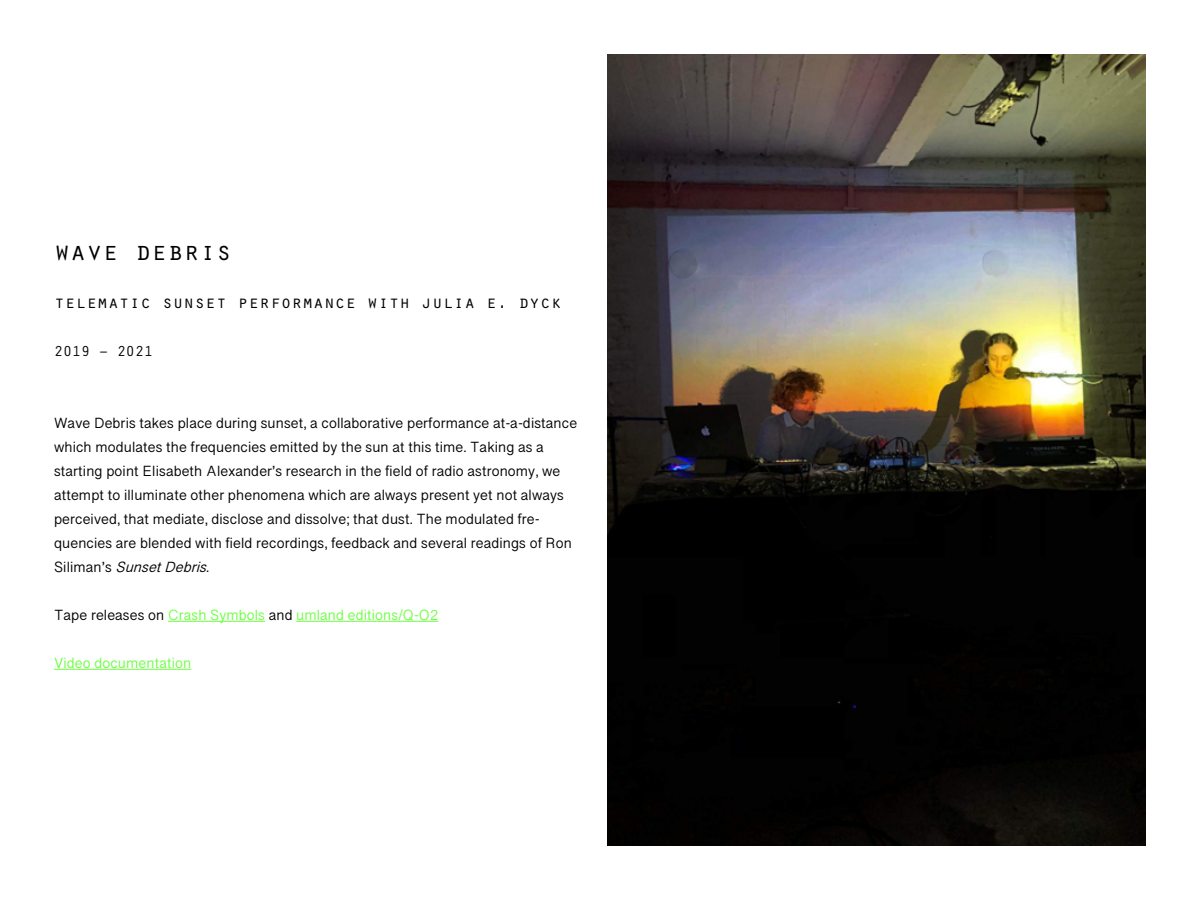
<style>
.page{position:relative;width:1200px;height:900px;background:#fff}
.page>*{position:absolute;margin:0;border:0;box-sizing:border-box;transform-origin:0 0}
.t1{font:27px "Orator Std";color:#000}
.t2{font:18px "Orator Std";color:#000}
.t3{font:15px/24px "Bangla Sangam MN";letter-spacing:.01em;color:#000}
.t4{font:15px "Bangla Sangam MN";letter-spacing:.01em;color:#6bff40}
.t5{font:15px "Orator Std";color:#000}
.s1{font-style:italic}
.s2{color:#000}
</style>
<div class="page">
<hr style="left:168px;top:621px;width:97px;height:1px;background:#6bff40">
<hr style="left:296px;top:621px;width:142px;height:1px;background:#6bff40">
<hr style="left:54px;top:669px;width:137px;height:1px;background:#6bff40">
<img style="left:608px;top:54px;width:538px;height:792px">
<h1 class="t1" style="left:54px;top:232px;width:180px">wave debris</h1>
<p class="t2" style="left:54px;top:289px;width:509px">telematic sunset performance with julia e. dyck</p>
<p class="t5" style="left:54px;top:340px;width:100px">2019 – 2021</p>
<p class="t3" style="left:54px;top:413px;width:525px">Wave Debris takes place during sunset, a collaborative performance at-a-distance which modulates the frequencies emitted by the sun at this time. Taking as a starting point Elisabeth Alexander’s research in the field of radio astronomy, we attempt to illuminate other phenomena which are always present yet not always perceived, that mediate, disclose and dissolve; that dust. The modulated fre&shy;quencies are blended with field recordings, feedback and several readings of Ron S i l i m a n ’ s <span class="s1">SunsetDebris</span>.</p>
<p class="t4" style="left:54px;top:608px;width:386px"><span class="s2">Tape releases on</span> Crash Symbols <span class="s2">and</span> umland editions/Q-O2</p>
<p class="t4" style="left:54px;top:656px;width:139px">Video documentation</p>
</div>
